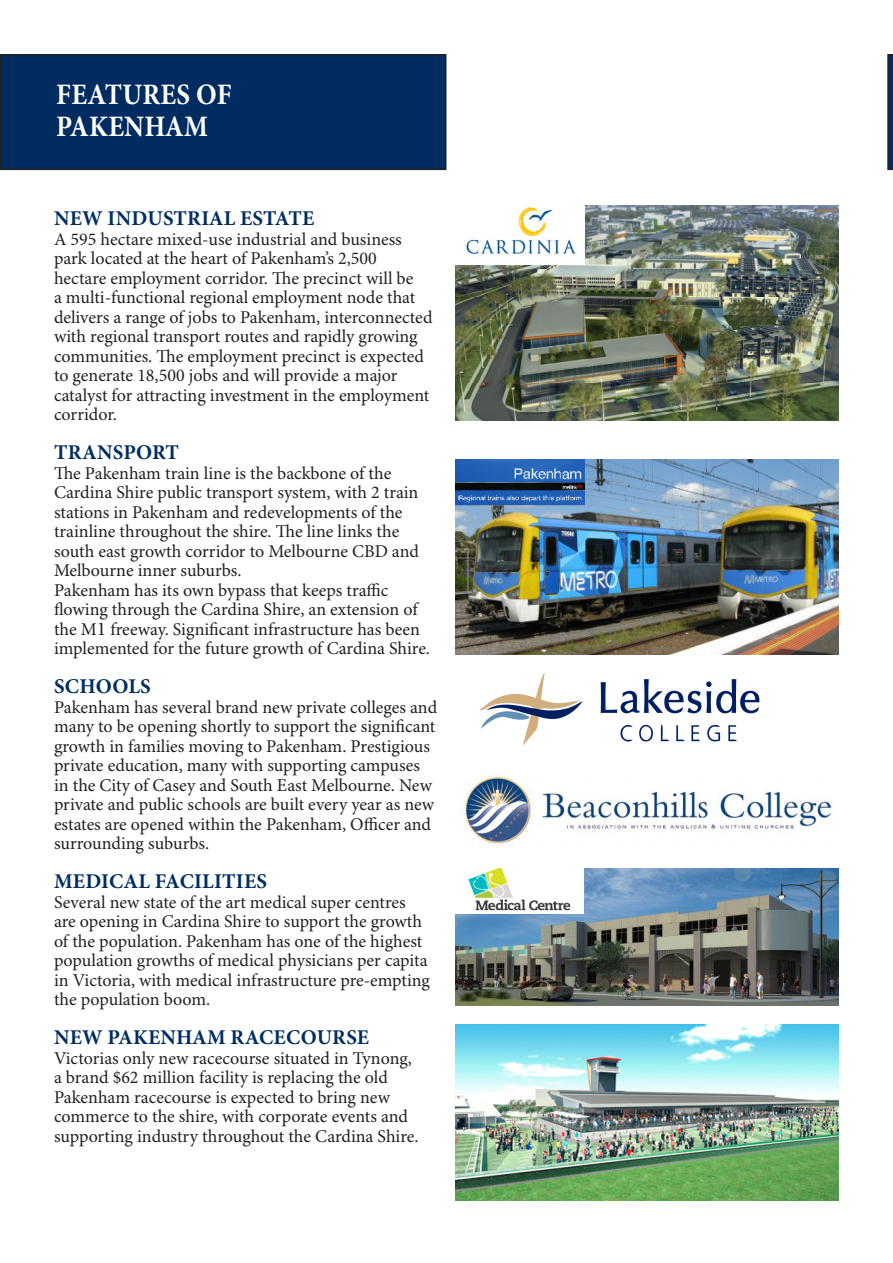
<style>
.page{position:relative;width:893px;height:1263px;background:#fff}
.page>*{position:absolute;margin:0;border:0;box-sizing:border-box;transform-origin:0 0}
.Page_Headers{font:700 29.7px/32.4px "Minion Pro";letter-spacing:.01em;color:#fff;scale:.91 1}
.Paragraph_Header{font:700 21px "Minion Pro";letter-spacing:.01em;color:#002d62}
.t1{font:18px/19.5px "Minion Pro";color:#231f20}
.s1{font-size:19.5px}
</style>
<div class="page">
<div style="left:1px;top:55px;width:445px;height:114px;background:#002c62"></div>
<div style="left:0;top:54px;width:446px;height:116px;border:2px solid #231f20"></div>
<img style="left:455px;top:459px;width:384px;height:195px">
<img style="left:455px;top:206px;width:384px;height:214px">
<img style="left:455px;top:206px;width:129px;height:58px">
<img style="left:480px;top:674px;width:280px;height:71px">
<img style="left:455px;top:459px;width:129px;height:50px">
<img style="left:455px;top:868px;width:383px;height:137px">
<div style="left:455px;top:869px;width:129px;height:45px;background:#fff"></div>
<img style="left:468px;top:869px;width:103px;height:42px">
<img style="left:455px;top:1025px;width:383px;height:175px">
<img style="left:458px;top:775px;width:374px;height:72px">
<svg style="left:887px;top:54px;width:6px;height:116px"></svg>
<p class="Page_Headers" style="left:56px;top:80px;width:194px">FEATURES OF<br>PAKENHAM</p>
<p class="Paragraph_Header" style="left:54px;top:206px;width:262px">NEW INDUSTRIAL ESTATE</p>
<p class="t1" style="left:54px;top:230px;width:380px">A 595 hectare mixed-use industrial and business park located at the heart of Pakenham’s 2,500 hectare employment corridor. The precinct will be<br>a multi-functional regional employment node that delivers a range of jobs to Pakenham, interconnected with regional transport routes and rapidly growing communities. The employment precinct is expected to generate 18,500 jobs and will provide a major catalyst for attracting investment in the employment corridor.</p>
<p class="Paragraph_Header" style="left:54px;top:440px;width:126px">TRANSPORT</p>
<p class="t1" style="left:54px;top:464px;width:366px">The Pakenham train line is the backbone of the Cardina Shire public transport system, with 2 train stations in Pakenham and redevelopments of the trainline throughout the shire. The line links the south east growth corridor to Melbourne CBD and Melbourne inner suburbs.</p>
<p class="t1" style="left:54px;top:581px;width:378px">Pakenham has its own bypass that keeps traffic flowing through the Cardina Shire, an extension of the M<span class="s1">1</span> freeway. Significant infrastructure has been implemented for the future growth of Cardina Shire.</p>
<p class="Paragraph_Header" style="left:54px;top:674px;width:98px">SCHOOLS</p>
<p class="t1" style="left:54px;top:698px;width:385px">Pakenham has several brand new private colleges and many to be opening shortly to support the significant growth in families moving to Pakenham. Prestigious private education, many with supporting campuses in the City of Casey and South East Melbourne. New private and public schools are built every year as new estates are opened within the Pakenham, Officer and surrounding suburbs.</p>
<p class="Paragraph_Header" style="left:54px;top:869px;width:214px">MEDICAL FACILITIES</p>
<p class="t1" style="left:54px;top:893px;width:377px">Several new state of the art medical super centres are opening in Cardina Shire to support the growth of the population. Pakenham has one of the highest population growths of medical physicians per capita in Victoria, with medical infrastructure pre-empting the population boom.</p>
<p class="Paragraph_Header" style="left:54px;top:1025px;width:316px">NEW PAKENHAM RACECOURSE</p>
<p class="t1" style="left:54px;top:1049px;width:366px">Victorias only new racecourse situated in Tynong, a brand $62 million facility is replacing the old Pakenham racecourse is expected to bring new commerce to the shire, with corporate events and supporting industry throughout the Cardina Shire.</p>
</div>
